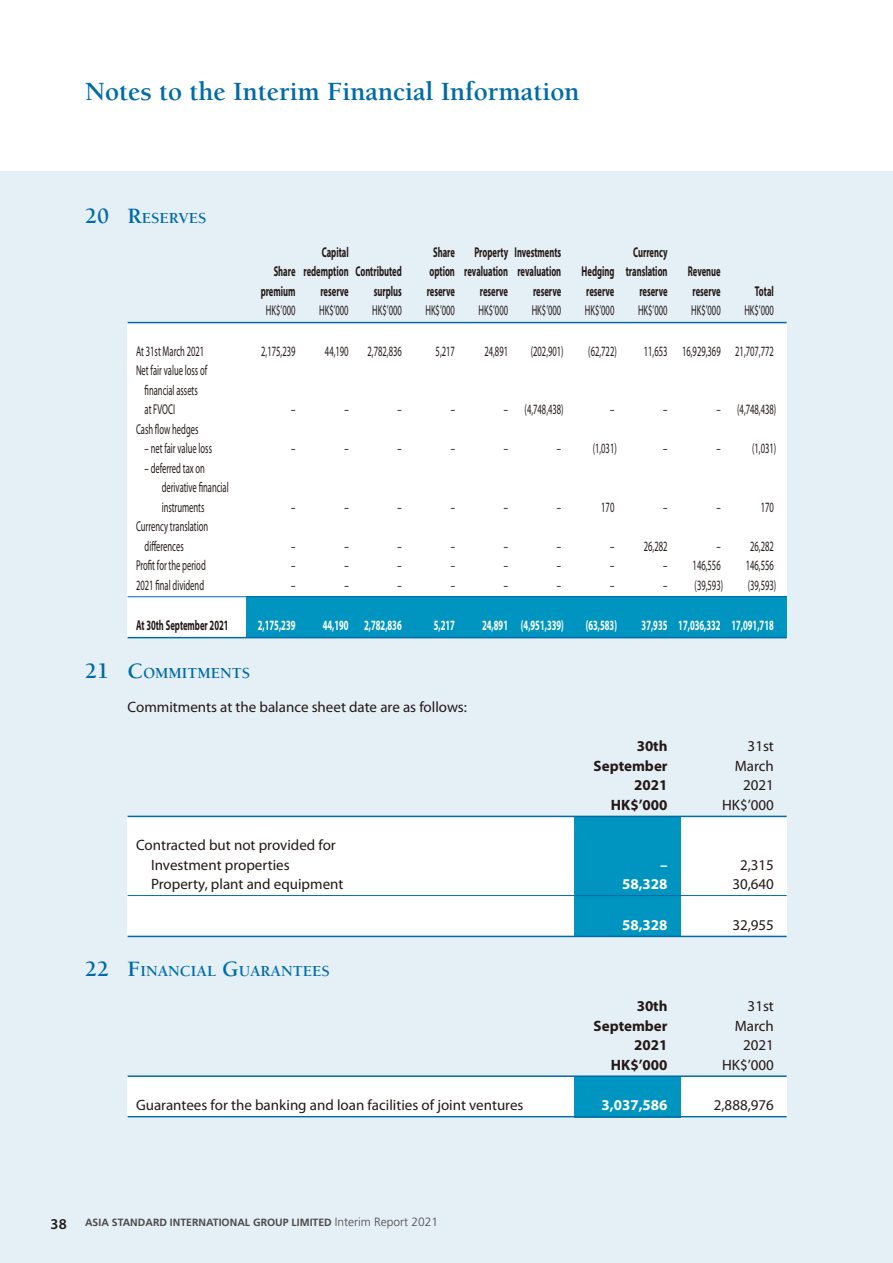
<style>
.page{position:relative;width:893px;height:1263px;background:#fff}
.page>*{position:absolute;margin:0;border:0;box-sizing:border-box;transform-origin:0 0}
.t1{font:700 27px "Berkeley Std";color:#006ba7}
.t2{font:700 15.75px "Berkeley Std";color:#006ba7}
.t3{font:15px/19.5px "Myriad Pro";color:#231916}
.t4{font:700 15px "Myriad Pro";color:#231916}
.t5{font:700 15px "Myriad Pro";color:#fff}
.t6{font:14.25px/19.5px "Myriad Pro";color:#231916;scale:.6 1}
.t7{font:700 14.25px "Myriad Pro";color:#231916;scale:.6 1}
.t8{font:700 14.25px "Myriad Pro";color:#fff;scale:.6 1}
.t9{font:700 10.5px "Frutiger LT Std";color:#4d4a4a}
.s1{font-size:22.5px}
.s2{font-family:"Myriad Pro";font-weight:600;font-size:15px;color:#231916}
.s3{font-weight:300;font-size:12px}
</style>
<div class="page">
<div style="left:0;top:171px;width:892px;height:1092px;background:#e5eff6"></div>
<div style="left:128px;top:817px;width:659px;height:120px;background:#fff"></div>
<div style="left:574px;top:817px;width:106px;height:120px;background:#0095c1"></div>
<div style="left:128px;top:1076px;width:659px;height:41px;background:#fff"></div>
<div style="left:574px;top:1076px;width:106px;height:41px;background:#0095c1"></div>
<div style="left:128px;top:322px;width:659px;height:316px;background:#fff"></div>
<div style="left:247px;top:597px;width:540px;height:41px;background:#0095c1"></div>
<hr style="left:128px;top:322px;width:659px;height:1px;background:#006ba7">
<hr style="left:128px;top:596px;width:659px;height:1px;background:#006ba7">
<hr style="left:128px;top:637px;width:659px;height:1px;background:#006ba7">
<hr style="left:128px;top:816px;width:659px;height:1px;background:#006ba7">
<hr style="left:128px;top:895px;width:659px;height:1px;background:#006ba7">
<hr style="left:128px;top:936px;width:659px;height:1px;background:#006ba7">
<hr style="left:128px;top:1075px;width:659px;height:2px;background:#006ba7">
<hr style="left:128px;top:1116px;width:659px;height:1px;background:#006ba7">
<h1 class="t1" style="left:85px;top:77px;width:496px">Notes to the Interim Financial Information</h1>
<p class="t2" style="left:85px;top:209px;width:67px"><span class="s1">20 R</span>ESERVES</p>
<p class="t7" style="left:322px;top:243px;width:46px">Capital</p>
<p class="t7" style="left:433px;top:243px;width:38px">Share</p>
<p class="t7" style="left:474px;top:243px;width:146px">Property Investments</p>
<p class="t7" style="left:633px;top:243px;width:59px">Currency</p>
<p class="t7" style="left:274px;top:262px;width:215px">Share redemption Contributed</p>
<p class="t7" style="left:429px;top:262px;width:221px">option revaluation revaluation</p>
<p class="t7" style="left:582px;top:262px;width:145px">Hedging translation</p>
<p class="t7" style="left:688px;top:262px;width:56px">Revenue</p>
<p class="t7" style="left:261px;top:282px;width:60px">premium</p>
<p class="t7" style="left:320px;top:282px;width:49px">reserve</p>
<p class="t7" style="left:374px;top:282px;width:48px">surplus</p>
<p class="t7" style="left:427px;top:282px;width:49px">reserve</p>
<p class="t7" style="left:480px;top:282px;width:49px">reserve</p>
<p class="t7" style="left:533px;top:282px;width:49px">reserve</p>
<p class="t7" style="left:586px;top:282px;width:49px">reserve</p>
<p class="t7" style="left:639px;top:282px;width:49px">reserve</p>
<p class="t7" style="left:692px;top:282px;width:49px">reserve</p>
<p class="t7" style="left:755px;top:282px;width:33px">Total</p>
<p class="t6" style="left:266px;top:301px;width:51px">HK$’000</p>
<p class="t6" style="left:319px;top:301px;width:51px">HK$’000</p>
<p class="t6" style="left:372px;top:301px;width:51px">HK$’000</p>
<p class="t6" style="left:425px;top:301px;width:51px">HK$’000</p>
<p class="t6" style="left:479px;top:301px;width:51px">HK$’000</p>
<p class="t6" style="left:532px;top:301px;width:51px">HK$’000</p>
<p class="t6" style="left:585px;top:301px;width:51px">HK$’000</p>
<p class="t6" style="left:638px;top:301px;width:51px">HK$’000</p>
<p class="t6" style="left:691px;top:301px;width:51px">HK$’000</p>
<p class="t6" style="left:744px;top:301px;width:51px">HK$’000</p>
<p class="t6" style="left:136px;top:341px;width:115px">At 31st March 2021</p>
<p class="t6" style="left:261px;top:341px;width:59px">2,175,239</p>
<p class="t6" style="left:325px;top:341px;width:41px">44,190</p>
<p class="t6" style="left:368px;top:341px;width:59px">2,782,836</p>
<p class="t6" style="left:436px;top:341px;width:34px">5,217</p>
<p class="t6" style="left:484px;top:341px;width:41px">24,891</p>
<p class="t6" style="left:531px;top:341px;width:56px">(202,901)</p>
<p class="t6" style="left:588px;top:341px;width:49px">(62,722)</p>
<p class="t6" style="left:644px;top:341px;width:218px">11,653 16,929,369 21,707,772</p>
<p class="t6" style="left:145px;top:361px;width:106px;text-indent:-9px">Net fair value loss of financial assets at FVOCI</p>
<p class="t6" style="left:291px;top:399px;width:9px">–</p>
<p class="t6" style="left:344px;top:399px;width:9px">–</p>
<p class="t6" style="left:397px;top:399px;width:9px">–</p>
<p class="t6" style="left:451px;top:399px;width:9px">–</p>
<p class="t6" style="left:504px;top:399px;width:101px">– (4,748,438)</p>
<p class="t6" style="left:610px;top:399px;width:9px">–</p>
<p class="t6" style="left:663px;top:399px;width:9px">–</p>
<p class="t6" style="left:716px;top:399px;width:101px">– (4,748,438)</p>
<p class="t6" style="left:136px;top:419px;width:106px">Cash flow hedges</p>
<p class="t6" style="left:145px;top:438px;width:114px">– net fair value loss</p>
<p class="t6" style="left:291px;top:438px;width:9px">–</p>
<p class="t6" style="left:344px;top:438px;width:9px">–</p>
<p class="t6" style="left:397px;top:438px;width:9px">–</p>
<p class="t6" style="left:451px;top:438px;width:9px">–</p>
<p class="t6" style="left:504px;top:438px;width:9px">–</p>
<p class="t6" style="left:557px;top:438px;width:101px">– (1,031)</p>
<p class="t6" style="left:663px;top:438px;width:9px">–</p>
<p class="t6" style="left:716px;top:438px;width:101px">– (1,031)</p>
<p class="t6" style="left:162px;top:458px;width:113px;text-indent:-17px">– deferred tax on derivative financial instruments</p>
<p class="t6" style="left:291px;top:497px;width:9px">–</p>
<p class="t6" style="left:344px;top:497px;width:9px">–</p>
<p class="t6" style="left:397px;top:497px;width:9px">–</p>
<p class="t6" style="left:451px;top:497px;width:9px">–</p>
<p class="t6" style="left:504px;top:497px;width:9px">–</p>
<p class="t6" style="left:557px;top:497px;width:9px">–</p>
<p class="t6" style="left:601px;top:497px;width:23px">170</p>
<p class="t6" style="left:663px;top:497px;width:9px">–</p>
<p class="t6" style="left:716px;top:497px;width:9px">–</p>
<p class="t6" style="left:761px;top:497px;width:23px">170</p>
<p class="t6" style="left:145px;top:516px;width:108px;text-indent:-9px">Currency translation differences</p>
<p class="t6" style="left:291px;top:536px;width:9px">–</p>
<p class="t6" style="left:344px;top:536px;width:9px">–</p>
<p class="t6" style="left:397px;top:536px;width:9px">–</p>
<p class="t6" style="left:451px;top:536px;width:9px">–</p>
<p class="t6" style="left:504px;top:536px;width:9px">–</p>
<p class="t6" style="left:557px;top:536px;width:9px">–</p>
<p class="t6" style="left:610px;top:536px;width:97px">– 26,282</p>
<p class="t6" style="left:716px;top:536px;width:97px">– 26,282</p>
<p class="t6" style="left:136px;top:555px;width:118px">Profit for the period</p>
<p class="t6" style="left:291px;top:555px;width:9px">–</p>
<p class="t6" style="left:344px;top:555px;width:9px">–</p>
<p class="t6" style="left:397px;top:555px;width:9px">–</p>
<p class="t6" style="left:451px;top:555px;width:9px">–</p>
<p class="t6" style="left:504px;top:555px;width:9px">–</p>
<p class="t6" style="left:557px;top:555px;width:9px">–</p>
<p class="t6" style="left:610px;top:555px;width:9px">–</p>
<p class="t6" style="left:663px;top:555px;width:97px">– 146,556</p>
<p class="t6" style="left:746px;top:555px;width:48px">146,556</p>
<p class="t6" style="left:136px;top:575px;width:115px">2021 final dividend</p>
<p class="t6" style="left:291px;top:575px;width:9px">–</p>
<p class="t6" style="left:344px;top:575px;width:9px">–</p>
<p class="t6" style="left:397px;top:575px;width:9px">–</p>
<p class="t6" style="left:451px;top:575px;width:9px">–</p>
<p class="t6" style="left:504px;top:575px;width:9px">–</p>
<p class="t6" style="left:557px;top:575px;width:9px">–</p>
<p class="t6" style="left:610px;top:575px;width:9px">–</p>
<p class="t6" style="left:663px;top:575px;width:101px">– (39,593)</p>
<p class="t6" style="left:748px;top:575px;width:49px">(39,593)</p>
<p class="t7" style="left:136px;top:616px;width:156px">At 30th September 2021</p>
<p class="t8" style="left:258px;top:616px;width:64px">2,175,239</p>
<p class="t8" style="left:323px;top:616px;width:133px">44,190 2,782,836</p>
<p class="t8" style="left:434px;top:616px;width:37px">5,217</p>
<p class="t8" style="left:482px;top:616px;width:138px">24,891 (4,951,339)</p>
<p class="t8" style="left:586px;top:616px;width:54px">(63,583)</p>
<p class="t8" style="left:642px;top:616px;width:222px">37,935 17,036,332 17,091,718</p>
<p class="t2" style="left:85px;top:664px;width:70px"><span class="s1">21 C</span>OMMITMENTS</p>
<p class="t3" style="left:128px;top:697px;width:341px">Commitments at the balance sheet date are as follows:</p>
<p class="t4" style="left:637px;top:736px;width:32px">30th</p>
<p class="t3" style="left:748px;top:736px;width:28px">31st</p>
<p class="t4" style="left:594px;top:756px;width:75px">September</p>
<p class="t3" style="left:735px;top:756px;width:41px">March</p>
<p class="t4" style="left:634px;top:775px;width:35px">2021</p>
<p class="t3" style="left:743px;top:775px;width:32px">2021</p>
<p class="t4" style="left:611px;top:795px;width:58px">HK$’000</p>
<p class="t3" style="left:722px;top:795px;width:53px">HK$’000</p>
<p class="t3" style="left:151px;top:835px;width:186px;text-indent:-15px">Contracted but not provided for<br>Investment properties</p>
<p class="t5" style="left:660px;top:855px;width:9px">–</p>
<p class="t3" style="left:740px;top:855px;width:35px">2,315</p>
<p class="t3" style="left:151px;top:874px;width:194px">Property, plant and equipment</p>
<p class="t5" style="left:622px;top:874px;width:47px">58,328</p>
<p class="t3" style="left:732px;top:874px;width:43px">30,640</p>
<p class="t5" style="left:622px;top:915px;width:47px">58,328</p>
<p class="t3" style="left:732px;top:915px;width:43px">32,955</p>
<p class="t2" style="left:85px;top:963px;width:66px"><span class="s1">22 F</span>INANCIAL</p>
<p class="t2" style="left:222px;top:963px;width:28px"><span class="s1">G</span>UARANTEES</p>
<p class="t4" style="left:637px;top:996px;width:32px">30th</p>
<p class="t3" style="left:748px;top:996px;width:28px">31st</p>
<p class="t4" style="left:594px;top:1016px;width:75px">September</p>
<p class="t3" style="left:735px;top:1015px;width:41px">March</p>
<p class="t4" style="left:634px;top:1035px;width:35px">2021</p>
<p class="t3" style="left:743px;top:1035px;width:32px">2021</p>
<p class="t4" style="left:611px;top:1055px;width:58px">HK$’000</p>
<p class="t3" style="left:722px;top:1054px;width:53px">HK$’000</p>
<p class="t3" style="left:136px;top:1095px;width:389px">Guarantees for the banking and loan facilities of joint ventures</p>
<p class="t5" style="left:601px;top:1095px;width:68px">3,037,586</p>
<p class="t3" style="left:714px;top:1095px;width:62px">2,888,976</p>
<p class="t9" style="left:51px;top:1216px;width:389px"><span class="s2">38</span> ASIA STANDARD INTERNATIONAL GROUP LIMITED <span class="s3">Interim Report 2021</span></p>
</div>
